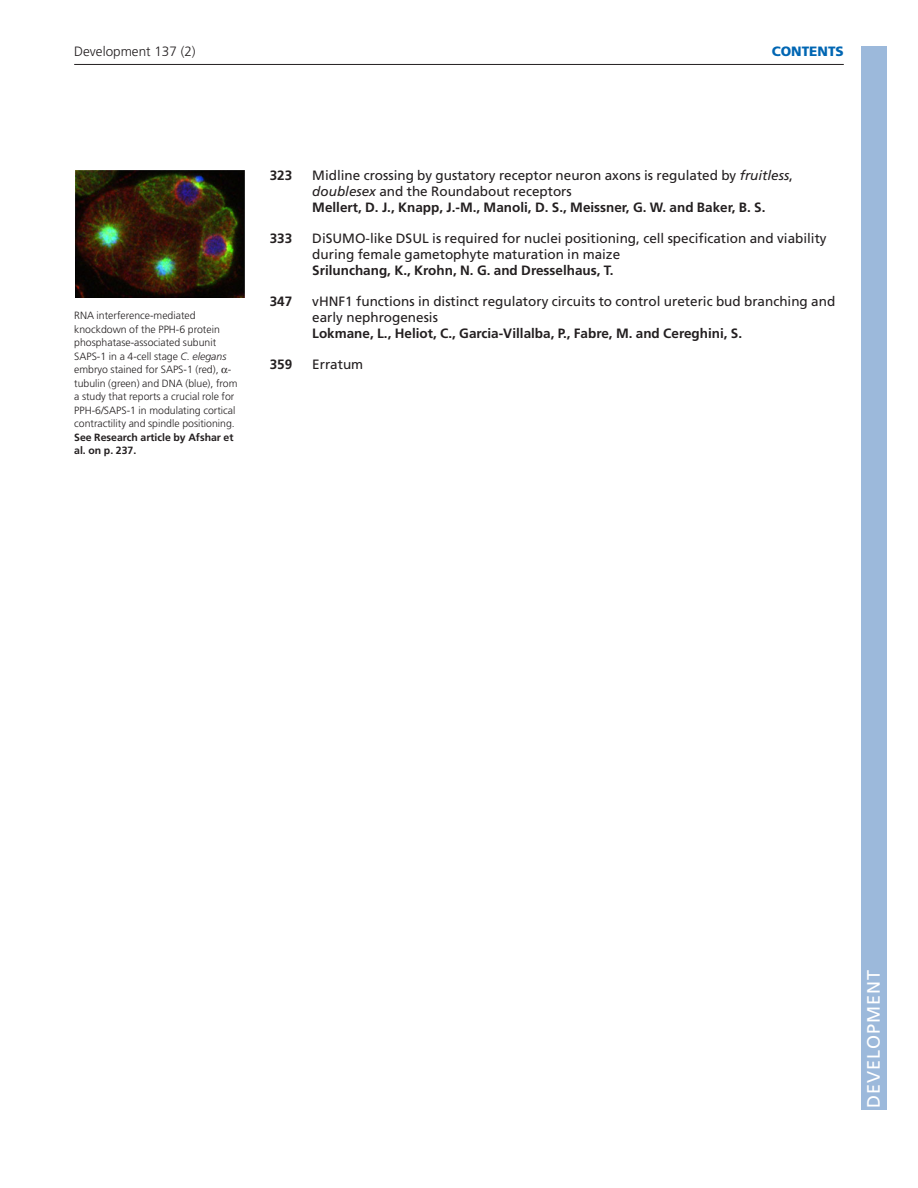
<style>
.page{position:relative;width:918px;height:1188px;background:#fff}
.page>*{position:absolute;margin:0;border:0;box-sizing:border-box;transform-origin:0 0}
.t1{font:18px "Frutiger LT Std";letter-spacing:.055em;color:#fff}
.t2{font:13.5px/15.8px "Frutiger LT Std";color:#231f20}
.t3{font:700 13.5px "Frutiger LT Std";color:#231f20}
.t4{font:300 13.5px "Frutiger LT Std";color:#231f20}
.t5{font:900 13.5px "Frutiger LT Std";color:#0166b3}
.t6{font:300 10.5px/13.5px "Frutiger LT Std";color:#231f20}
.t7{font:700 10.5px/13.5px "Frutiger LT Std";color:#231f20}
.s1{font-style:italic}
.s2{font-weight:700}
</style>
<div class="page">
<hr style="left:74px;top:64px;width:770px;height:1px;background:#231f20">
<img style="left:75px;top:170px;width:169px;height:127px">
<div style="left:861px;top:46px;width:25px;height:1064px;background:#9cb9db"></div>
<p class="t4" style="left:74px;top:46px;width:123px">Development 137 (2)</p>
<p class="t5" style="left:772px;top:44px;width:74px">CONTENTS</p>
<p class="t6" style="left:74px;top:310px;width:165px">RNA interference-mediated knockdown of the PPH-6 protein phosphatase-associated subunit SAPS-1 in a 4-cell stage <span class="s1">C. elegans </span>embryo stained for SAPS-1 (red), - tubulin (green) and DNA (blue), from a study that reports a crucial role for PPH-6/SAPS-1 in modulating cortical contractility and spindle positioning.</p>
<p class="t7" style="left:74px;top:431px;width:161px">See Research article by Afshar et al. on p. 237.</p>
<p class="t3" style="left:270px;top:170px;width:24px">323</p>
<p class="t2" style="left:312px;top:169px;width:482px">Midline crossing by gustatory receptor neuron axons is regulated by <span class="s1">fruitless</span>, <span class="s1">doublesex</span> and the Roundabout receptors<br><span class="s2">Mellert, D. J., Knapp, J.-M., Manoli, D. S., Meissner, G. W. and Baker, B. S.</span></p>
<p class="t3" style="left:270px;top:233px;width:24px">333</p>
<p class="t2" style="left:312px;top:232px;width:516px">DiSUMO-like DSUL is required for nuclei positioning, cell specification and viability during female gametophyte maturation in maize</p>
<p class="t3" style="left:312px;top:265px;width:303px">Srilunchang, K., Krohn, N. G. and Dresselhaus, T.</p>
<p class="t3" style="left:270px;top:296px;width:24px">347</p>
<p class="t2" style="left:312px;top:295px;width:524px">vHNF1 functions in distinct regulatory circuits to control ureteric bud branching and early nephrogenesis</p>
<p class="t3" style="left:312px;top:328px;width:431px">Lokmane, L., Heliot, C., Garcia-Villalba, P., Fabre, M. and Cereghini, S.</p>
<p class="t3" style="left:270px;top:359px;width:24px">359</p>
<p class="t2" style="left:312px;top:358px;width:53px">Erratum</p>
<h1 class="t1" style="left:863px;top:1108px;width:140px;rotate:-90deg">DEVELOPMENT</h1>
</div>
